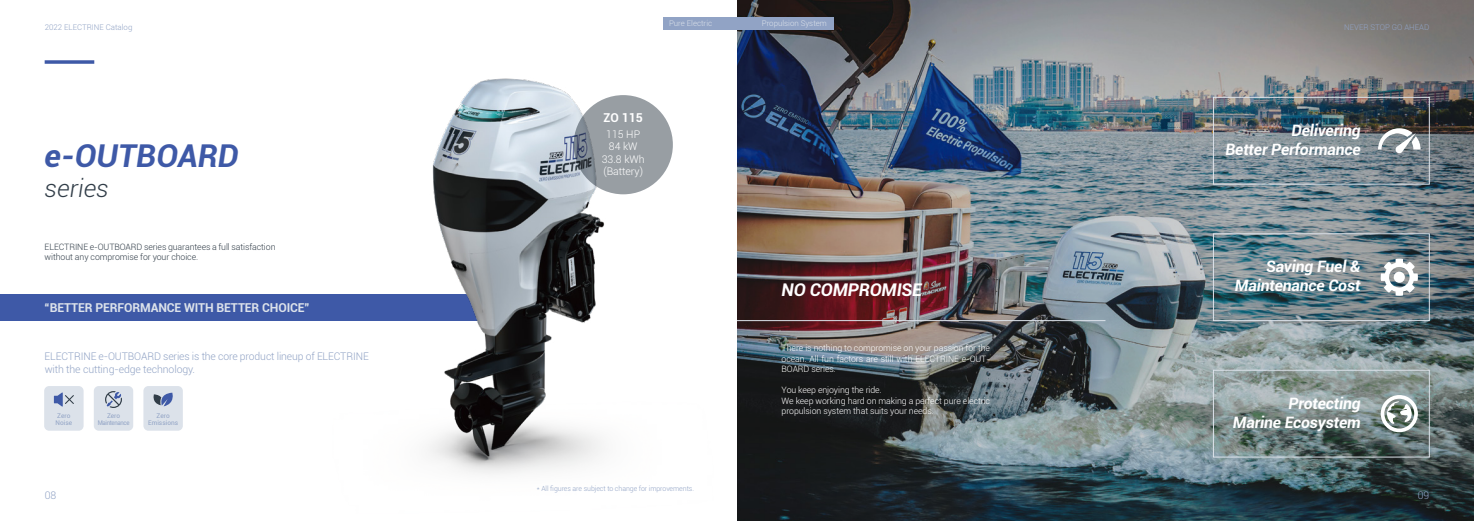
<style>
.page{position:relative;width:1474px;height:521px;background:#fff}
.page>*{position:absolute;margin:0;border:0;box-sizing:border-box;transform-origin:0 0}
.t1{font:italic 700 31.5px "Roboto";color:#3e59a7}
.t2{font:italic 300 24.5px "Roboto";color:#313d48}
.t3{font:italic 700 17.5px "Roboto";letter-spacing:-.01em;color:#fff}
.t4{font:italic 700 15.75px/18.9px "Roboto";letter-spacing:-.01em;color:#fff;text-align:right}
.t5{font:700 12.25px "Roboto";letter-spacing:-.01em;color:#dce2ea}
.t6{font:700 12.25px "Roboto";color:#fff}
.t7{font:300 10.5px/12.6px "Roboto";letter-spacing:-.01em;color:#91a3c5}
.t8{font:300 10.5px/12.6px "Roboto";color:#fff;text-align:center}
.t9{font:300 8.75px/10.5px "Roboto";letter-spacing:-.01em;color:#fff;text-align:justify}
.t10{font:300 8.75px/10.5px "Roboto";letter-spacing:-.01em;color:#313d48}
.t11{font:300 7.88px "Roboto";color:#91a3c5}
.t12{font:300 7.88px "Roboto";color:#dce2ea}
.t13{font:300 7px "Roboto";letter-spacing:-.01em;color:#91a3c5}
.t14{font:6.48px/7.8px "Roboto";letter-spacing:-.01em;color:#91a3c5}
.t15{font:6.48px/7.8px "Roboto";letter-spacing:-.05em;color:#91a3c5;text-align:center}
</style>
<div class="page">
<div style="left:0;top:294px;width:520px;height:27px;background:#3e59a7"></div>
<img style="left:428px;top:78px;width:245px;height:396px">
<img style="left:737px;top:0;width:736px;height:521px">
<svg style="left:45px;top:60px;width:49px;height:4px"></svg>
<hr style="left:737px;top:320px;width:368px;height:1px;background:#dce2ea">
<div style="left:1213px;top:97px;width:216px;height:87px;border:1px solid #dce2ea"></div>
<div style="left:1213px;top:233px;width:216px;height:88px;border:1px solid #dce2ea"></div>
<div style="left:1213px;top:370px;width:216px;height:87px;border:1px solid #dce2ea"></div>
<svg style="left:1377px;top:128px;width:43px;height:26px"></svg>
<svg style="left:1380px;top:259px;width:37px;height:37px"></svg>
<svg style="left:1380px;top:395px;width:37px;height:37px"></svg>
<svg style="left:573px;top:95px;width:100px;height:99px;background:#93999f"></svg>
<div style="left:44px;top:386px;width:40px;height:45px;background:#dce2ea;border-radius:5px"></div>
<svg style="left:54px;top:392px;width:20px;height:14px"></svg>
<div style="left:143px;top:386px;width:40px;height:45px;background:#dce2ea;border-radius:5px"></div>
<svg style="left:153px;top:393px;width:20px;height:13px"></svg>
<div style="left:94px;top:386px;width:39px;height:45px;background:#dce2ea;border-radius:5px"></div>
<svg style="left:105px;top:391px;width:17px;height:17px"></svg>
<div style="left:663px;top:17px;width:74px;height:13px;background:#91a3c5"></div>
<div style="left:737px;top:17px;width:96px;height:13px;background:#91a3c5"></div>
<p class="t12" style="left:669px;top:18px;width:45px">Pure Electric</p>
<p class="t12" style="left:761px;top:18px;width:67px">Propulsion System</p>
<p class="t11" style="left:45px;top:22px;width:89px">2022 ELECTRINE Catalog</p>
<p class="t11" style="left:1344px;top:22px;width:87px">NEVER STOP GO AHEAD</p>
<h1 class="t1" style="left:45px;top:134px;width:195px">e-OUTBOARD</h1>
<h2 class="t2" style="left:45px;top:171px;width:66px">series</h2>
<p class="t10" style="left:45px;top:241px;width:232px">ELECTRINE e-OUTBOARD series guarantees a full satisfaction without any compromise for your choice.</p>
<h3 class="t5" style="left:45px;top:299px;width:267px">“BETTER PERFORMANCE WITH BETTER CHOICE”</h3>
<h3 class="t6" style="left:603px;top:109px;width:41px">ZO 115</h3>
<p class="t8" style="left:602px;top:127px;width:44px">115 HP<br>84 kW<br>33.8 kWh (Battery)</p>
<h3 class="t3" style="left:781px;top:277px;width:142px">NO COMPROMISE</h3>
<p class="t7" style="left:45px;top:350px;width:325px">ELECTRINE e-OUTBOARD series is the core product lineup of ELECTRINE with the cutting-edge technology.</p>
<p class="t9" style="left:781px;top:343px;width:210px">There is nothing to compromise on your passion for the ocean. All fun factors are still with ELECTRINE e-OUT-BOARD series.</p>
<p class="t9" style="left:781px;top:385px;width:210px;text-align:left">You keep enjoying the ride.<br>We keep working hard on making a perfect pure electric propulsion system that suits your needs.</p>
<p class="t14" style="left:56px;top:411px;width:18px">Zero<br>Noise</p>
<p class="t14" style="left:148px;top:411px;width:32px;text-align:center">Zero<br>Emissions</p>
<p class="t15" style="left:98px;top:411px;width:33px">Zero<br>Maintenance</p>
<h3 class="t4" style="left:1225px;top:120px;width:137px">Delivering<br>Better Performance</h3>
<h3 class="t4" style="left:1234px;top:257px;width:127px">Saving Fuel &amp;<br>Maintenance Cost</h3>
<h3 class="t4" style="left:1232px;top:393px;width:129px">Protecting<br>Marine Ecosystem</h3>
<p class="t13" style="left:537px;top:484px;width:159px">* All figures are subject to change for improvements.</p>
<p class="t7" style="left:45px;top:489px;width:13px">08</p>
<p class="t7" style="left:1417px;top:489px;width:13px">09</p>
</div>
